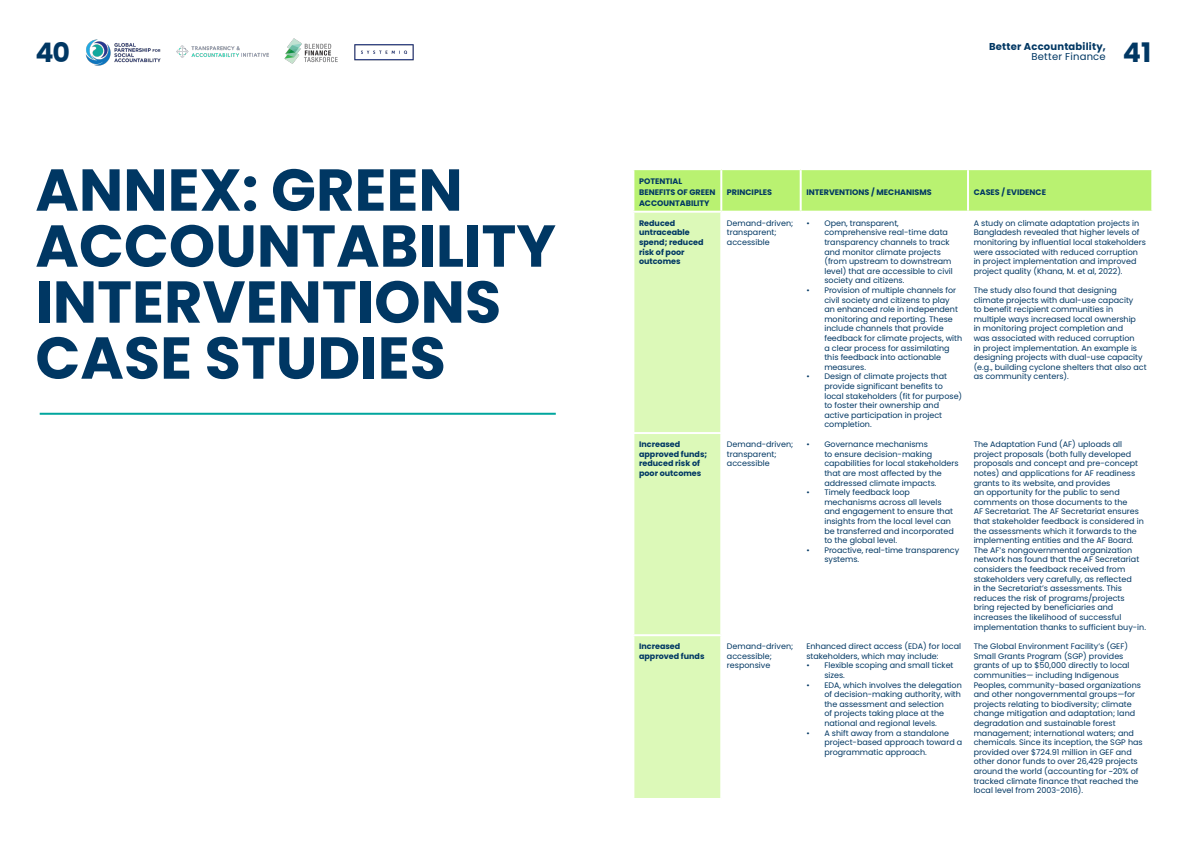
<style>
.page{position:relative;width:1191px;height:842px;background:#fff}
.page>*{position:absolute;margin:0;border:0;box-sizing:border-box;transform-origin:0 0}
.t1{font:700 59px/56px "Poppins";color:#003763}
.t2{font:700 26.9px "Poppins";color:#003763}
.t3{font:700 10px "Poppins";letter-spacing:.02em;color:#003763}
.t4{font:10px "Poppins";letter-spacing:.02em;color:#003763}
.t5{font:8px/9.6px "Poppins";color:#003763}
.t6{font:700 8px/9.6px "Poppins";color:#003763}
</style>
<div class="page">
<hr style="left:40px;top:413px;width:516px;height:2px;background:#00a69e">
<div style="left:634px;top:170px;width:517px;height:41px;background:#b9f271"></div>
<div style="left:634px;top:213px;width:86px;height:585px;background:#dcf9b8"></div>
<hr style="left:720px;top:170px;width:2px;height:41px;background:#fff">
<hr style="left:799px;top:170px;width:2px;height:41px;background:#fff">
<hr style="left:967px;top:170px;width:2px;height:41px;background:#fff">
<hr style="left:632px;top:432px;width:89px;height:2px;background:#fff">
<hr style="left:632px;top:634px;width:89px;height:2px;background:#fff">
<img style="left:85px;top:39px;width:75px;height:26px">
<img style="left:176px;top:45px;width:93px;height:13px">
<img style="left:285px;top:38px;width:53px;height:26px">
<img style="left:354px;top:44px;width:59px;height:16px">
<h2 class="t2" style="left:35px;top:37px;width:36px">40</h2>
<h2 class="t2" style="left:1123px;top:37px;width:30px">41</h2>
<p class="t3" style="left:989px;top:41px;width:118px">Better Accountability,</p>
<p class="t4" style="left:1031px;top:51px;width:76px">Better Finance</p>
<h1 class="t1" style="left:35px;top:162px;width:522px">ANNEX: GREEN<br>ACCOUNTABILITY<br>INTERVENTIONS<br>CASE STUDIES</h1>
<p class="t6" style="left:639px;top:175px;width:78px;line-height:11px">POTENTIAL<br>BENEFITS OF GREEN<br>ACCOUNTABILITY</p>
<p class="t6" style="left:727px;top:187px;width:47px">PRINCIPLES</p>
<p class="t6" style="left:806px;top:187px;width:127px">INTERVENTIONS / MECHANISMS</p>
<p class="t6" style="left:973px;top:187px;width:74px">CASES / EVIDENCE</p>
<p class="t6" style="left:639px;top:218px;width:66px">Reduced untraceable spend; reduced risk of poor outcomes</p>
<p class="t5" style="left:727px;top:218px;width:68px">Demand-driven; transparent; accessible</p>
<p class="t5" style="left:824px;top:218px;width:130px;text-indent:-18px">• Open, transparent, comprehensive real-time data transparency channels to track and monitor climate projects (from upstream to downstream level) that are accessible to civil society and citizens.</p>
<p class="t5" style="left:824px;top:285px;width:139px;text-indent:-18px">• Provision of multiple channels for civil society and citizens to play<br>an enhanced role in independent monitoring and reporting. These include channels that provide feedback for climate projects, with a clear process for assimilating this feedback into actionable measures.</p>
<p class="t5" style="left:824px;top:372px;width:139px;text-indent:-18px">• Design of climate projects that provide significant benefits to local stakeholders (fit for purpose) to foster their ownership and active participation in project completion.</p>
<p class="t5" style="left:973px;top:218px;width:174px">A study on climate adaptation projects in Bangladesh revealed that higher levels of monitoring by influential local stakeholders were associated with reduced corruption in project implementation and improved project quality (Khana, M. et al, 2022).</p>
<p class="t5" style="left:973px;top:285px;width:174px">The study also found that designing climate projects with dual-use capacity<br>to benefit recipient communities in multiple ways increased local ownership<br>in monitoring project completion and<br>was associated with reduced corruption<br>in project implementation. An example is designing projects with dual-use capacity (e.g., building cyclone shelters that also act as community centers).</p>
<p class="t6" style="left:639px;top:439px;width:70px">Increased approved funds; reduced risk of poor outcomes</p>
<p class="t5" style="left:727px;top:439px;width:68px">Demand-driven; transparent; accessible</p>
<p class="t5" style="left:824px;top:439px;width:136px;text-indent:-18px">• Governance mechanisms<br>to ensure decision-making capabilities for local stakeholders that are most affected by the addressed climate impacts.</p>
<p class="t5" style="left:824px;top:487px;width:131px;text-indent:-18px">• Timely feedback loop mechanisms across all levels and engagement to ensure that insights from the local level can be transferred and incorporated to the global level.</p>
<p class="t5" style="left:824px;top:545px;width:136px;text-indent:-18px">• Proactive, real-time transparency systems.</p>
<p class="t6" style="left:639px;top:642px;width:67px">Increased approved funds</p>
<p class="t5" style="left:727px;top:642px;width:68px">Demand-driven; accessible; responsive</p>
<p class="t5" style="left:806px;top:642px;width:156px">Enhanced direct access (EDA) for local stakeholders, which may include:</p>
<p class="t5" style="left:824px;top:661px;width:131px;text-indent:-18px">• Flexible scoping and small ticket sizes.</p>
<p class="t5" style="left:824px;top:680px;width:139px;text-indent:-18px">• EDA, which involves the delegation of decision-making authority, with the assessment and selection<br>of projects taking place at the national and regional levels.</p>
<p class="t5" style="left:824px;top:728px;width:139px;text-indent:-18px">• A shift away from a standalone project-based approach toward a programmatic approach.</p>
<p class="t5" style="left:973px;top:439px;width:174px">The Adaptation Fund (AF) uploads all project proposals (both fully developed proposals and concept and pre-concept notes) and applications for AF readiness grants to its website, and provides<br>an opportunity for the public to send comments on those documents to the<br>AF Secretariat. The AF Secretariat ensures that stakeholder feedback is considered in the assessments which it forwards to the implementing entities and the AF Board.<br>The AF’s nongovernmental organization network has found that the AF Secretariat considers the feedback received from stakeholders very carefully, as reflected<br>in the Secretariat’s assessments. This reduces the risk of programs/projects bring rejected by beneficiaries and increases the likelihood of successful implementation thanks to sufficient buy-in.</p>
<p class="t5" style="left:973px;top:642px;width:170px">The Global Environment Facility’s (GEF)<br>Small Grants Program (SGP) provides grants of up to $50,000 directly to local communities— including Indigenous Peoples, community-based organizations and other nongovernmental groups—for projects relating to biodiversity; climate change mitigation and adaptation; land degradation and sustainable forest management; international waters; and chemicals. Since its inception, the SGP has provided over $724.91 million in GEF and other donor funds to over 26,429 projects around the world (accounting for ~20% of tracked climate finance that reached the local level from 2003-2016).</p>
</div>
